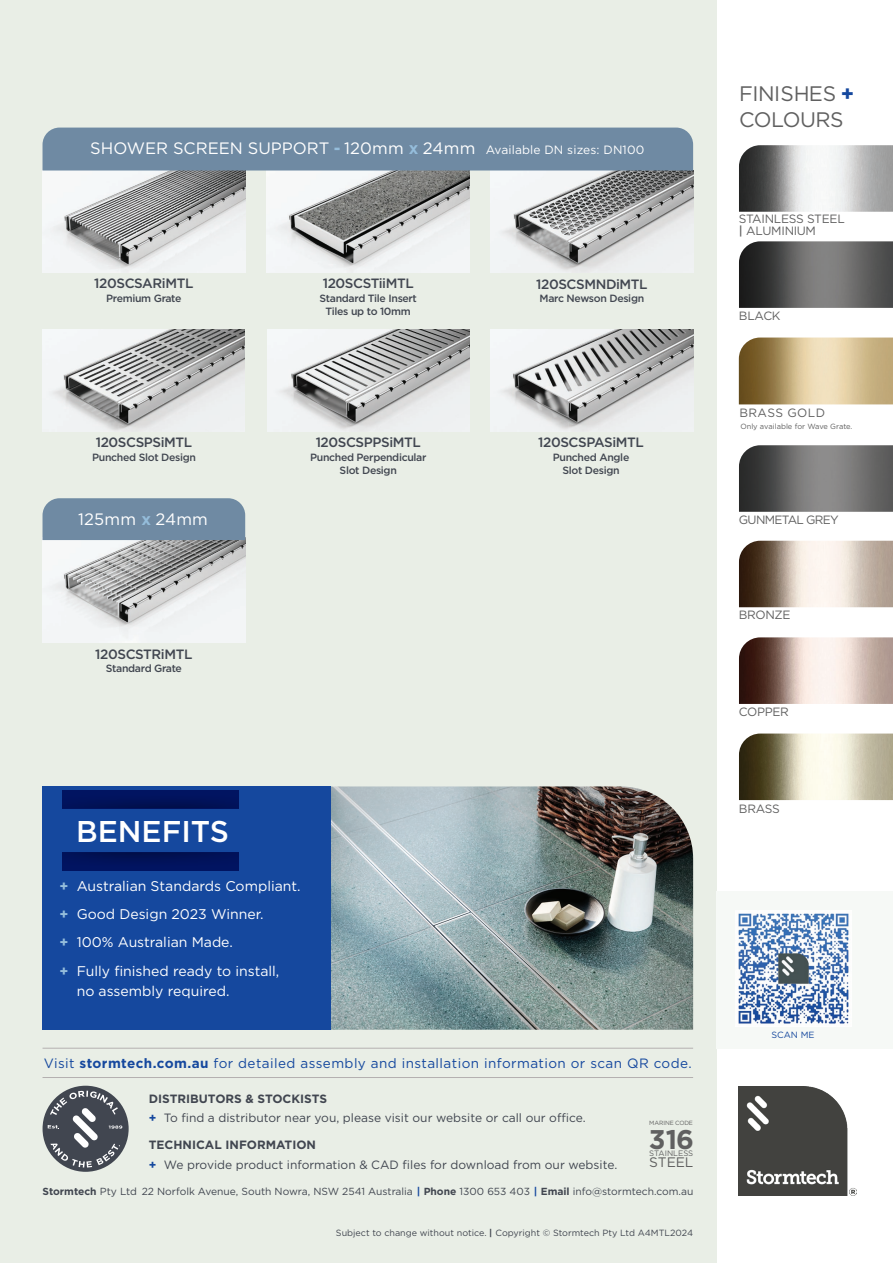
<style>
.page{position:relative;width:893px;height:1263px;background:#fff}
.page>*{position:absolute;margin:0;border:0;box-sizing:border-box;transform-origin:0 0}
.Paragraph_Style_1{font:500 30px "Gotham";color:#fff}
.t1{font:700 27px "Gotham";color:#606060}
.t2{font:21px/25.5px "Gotham";letter-spacing:-.02em;color:#606060}
.t3{font:16.5px "Gotham";color:#fff}
.t4{font:14.1px "Gotham";color:#fff}
.t5{font:13.8px "Gotham";letter-spacing:-.01em;color:#606060}
.t6{font:500 13.5px "Gotham";letter-spacing:-.03em;color:#414650}
.t7{font:13.5px "Gotham";letter-spacing:.03em;color:#15489e}
.t8{font:12px "Gotham";color:#414650}
.t9{font:12px/12px "Gotham";letter-spacing:-.03em;color:#606060}
.t10{font:700 12px "Gotham";color:#414650}
.t11{font:12px "Gotham";letter-spacing:-.06em;color:#606060}
.t12{font:12px "Gotham";letter-spacing:.035em;color:#606060}
.t13{font:500 10.5px/13.5px "Gotham";letter-spacing:-.03em;color:#414650;text-align:center}
.t14{font:10.2px "Gotham";color:#414650}
.t15{font:9px "Gotham";color:#414650}
.t16{font:9px "Gotham";color:#15489e}
.t17{font:7.8px "Gotham";color:#606060}
.t18{font:7.5px "Gotham";color:#606060}
.t19{font:6px "Gotham";letter-spacing:-.015em;color:#606060}
.s1{font-weight:700;color:#95bddb}
.s2{font-size:12px}
.s3{font-weight:700}
.s4{font-weight:700;color:#15489e}
.s5{font-weight:500}
</style>
<div class="page">
<div style="left:0;top:0;width:716px;height:1263px;background:#e9eee6"></div>
<hr style="left:43px;top:1077px;width:650px;height:1px;background:#b4b0b0">
<hr style="left:43px;top:1048px;width:650px;height:1px;background:#b4b0b0">
<img style="left:738px;top:1087px;width:118px;height:108px">
<svg style="left:43px;top:1086px;width:86px;height:86px"></svg>
<img style="left:739px;top:145px;width:154px;height:67px">
<img style="left:739px;top:241px;width:154px;height:67px">
<img style="left:739px;top:445px;width:154px;height:67px">
<img style="left:739px;top:541px;width:154px;height:66px">
<img style="left:739px;top:637px;width:154px;height:67px">
<img style="left:739px;top:733px;width:154px;height:67px">
<img style="left:739px;top:338px;width:154px;height:66px">
<img style="left:331px;top:786px;width:362px;height:244px">
<div style="left:43px;top:786px;width:288px;height:244px;background:#15489e"></div>
<div style="left:62px;top:790px;width:177px;height:18px;background:#01135d"></div>
<svg style="left:62px;top:852px;width:177px;height:18px;background:#011259"></svg>
<div style="left:716px;top:891px;width:177px;height:157px;background:#f6f9f6"></div>
<img style="left:738px;top:913px;width:111px;height:111px">
<img style="left:43px;top:171px;width:202px;height:102px">
<img style="left:266px;top:170px;width:203px;height:102px">
<img style="left:491px;top:171px;width:202px;height:102px">
<img style="left:43px;top:330px;width:202px;height:102px">
<img style="left:267px;top:330px;width:202px;height:102px">
<img style="left:490px;top:330px;width:203px;height:102px">
<div style="left:43px;top:128px;width:650px;height:42px;background:#6f8aa3"></div>
<img style="left:43px;top:540px;width:202px;height:102px">
<div style="left:43px;top:498px;width:202px;height:42px;background:#6f8aa3"></div>
<p class="t3" style="left:90px;top:139px;width:555px">SHOWER SCREEN SUPPORT <span class="s1">-</span> 120mm <span class="s1">x</span> 24mm <span class="s2">Available DN sizes: DN100</span></p>
<p class="t6" style="left:94px;top:276px;width:101px">120SCSARiMTL</p>
<p class="t13" style="left:106px;top:291px;width:77px">Premium Grate</p>
<p class="t6" style="left:96px;top:435px;width:98px">120SCSPSiMTL</p>
<p class="t13" style="left:92px;top:450px;width:105px">Punched Slot Design</p>
<p class="t3" style="left:78px;top:510px;width:131px">125mm <span class="s1">x</span> 24mm</p>
<p class="t6" style="left:95px;top:646px;width:99px">120SCSTRiMTL</p>
<p class="t13" style="left:106px;top:662px;width:78px">Standard Grate</p>
<p class="t6" style="left:323px;top:276px;width:93px">120SCSTiiMTL</p>
<p class="t13" style="left:320px;top:291px;width:99px">Standard Tile Insert</p>
<p class="t13" style="left:326px;top:305px;width:87px">Tiles up to 10mm</p>
<p class="t6" style="left:316px;top:435px;width:107px">120SCSPPSiMTL</p>
<p class="t13" style="left:310px;top:450px;width:118px">Punched Perpendicular<br>Slot Design</p>
<p class="Paragraph_Style_1" style="left:76px;top:814px;width:154px">BENEFITS</p>
<p class="t4" style="left:60px;top:878px;width:243px"><span class="s1">+</span> Australian Standards Compliant.</p>
<p class="t4" style="left:60px;top:906px;width:206px"><span class="s1">+</span> Good Design 2023 Winner.</p>
<p class="t4" style="left:60px;top:935px;width:175px"><span class="s1">+</span> 100% Australian Made.</p>
<p class="t4" style="left:60px;top:963px;width:221px"><span class="s1">+</span> Fully finished ready to install,</p>
<p class="t4" style="left:77px;top:983px;width:154px">no assembly required.</p>
<p class="t6" style="left:536px;top:276px;width:113px">120SCSMNDiMTL</p>
<p class="t13" style="left:540px;top:292px;width:106px">Marc Newson Design</p>
<p class="t6" style="left:538px;top:435px;width:107px">120SCSPASiMTL</p>
<p class="t13" style="left:553px;top:450px;width:78px">Punched Angle<br>Slot Design</p>
<p class="t7" style="left:44px;top:1055px;width:649px">Visit <span class="s3">stormtech.com.au</span> for detailed assembly and installation information or scan QR code.</p>
<p class="t10" style="left:149px;top:1090px;width:180px">DISTRIBUTORS &amp; STOCKISTS</p>
<p class="t8" style="left:149px;top:1111px;width:438px"><span class="s4">+</span> To find a distributor near you, please visit our website or call our office.</p>
<p class="t10" style="left:149px;top:1137px;width:169px">TECHNICAL INFORMATION</p>
<p class="t8" style="left:149px;top:1158px;width:470px"><span class="s4">+</span> We provide product information &amp; CAD files for download from our website.</p>
<p class="t19" style="left:649px;top:1119px;width:45px">MARINE CODE</p>
<p class="t17" style="left:649px;top:1148px;width:46px">STAINLESS</p>
<p class="t5" style="left:649px;top:1155px;width:46px">STEEL</p>
<p class="t1" style="left:649px;top:1121px;width:47px">316</p>
<p class="t14" style="left:43px;top:1185px;width:652px"><span class="s3">Stormtech</span> Pty Ltd 22 Norfolk Avenue, South Nowra, NSW 2541 Australia <span class="s4">|</span> <span class="s3">Phone</span> 1300 653 403 <span class="s4">|</span> <span class="s3">Email</span> info@stormtech.com.au</p>
<p class="t15" style="left:336px;top:1228px;width:359px">Subject to change without notice. <span class="s3">|</span> Copyright © Stormtech Pty Ltd A4MTL2024</p>
<p class="t2" style="left:739px;top:81px;width:117px">FINISHES <span class="s4">+<br></span>COLOURS</p>
<p class="t9" style="left:739px;top:213px;width:107px">STAINLESS STEEL <span class="s5">|</span> ALUMINIUM</p>
<p class="t9" style="left:739px;top:310px;width:43px">BLACK</p>
<p class="t12" style="left:739px;top:406px;width:87px">BRASS GOLD</p>
<p class="t18" style="left:740px;top:422px;width:114px">Only available for Wave Grate.</p>
<p class="t11" style="left:739px;top:513px;width:101px">GUNMETAL GREY</p>
<p class="t9" style="left:739px;top:609px;width:53px">BRONZE</p>
<p class="t9" style="left:739px;top:706px;width:51px">COPPER</p>
<p class="t9" style="left:739px;top:802px;width:42px">BRASS</p>
<p class="t16" style="left:771px;top:1030px;width:45px">SCAN ME</p>
</div>
